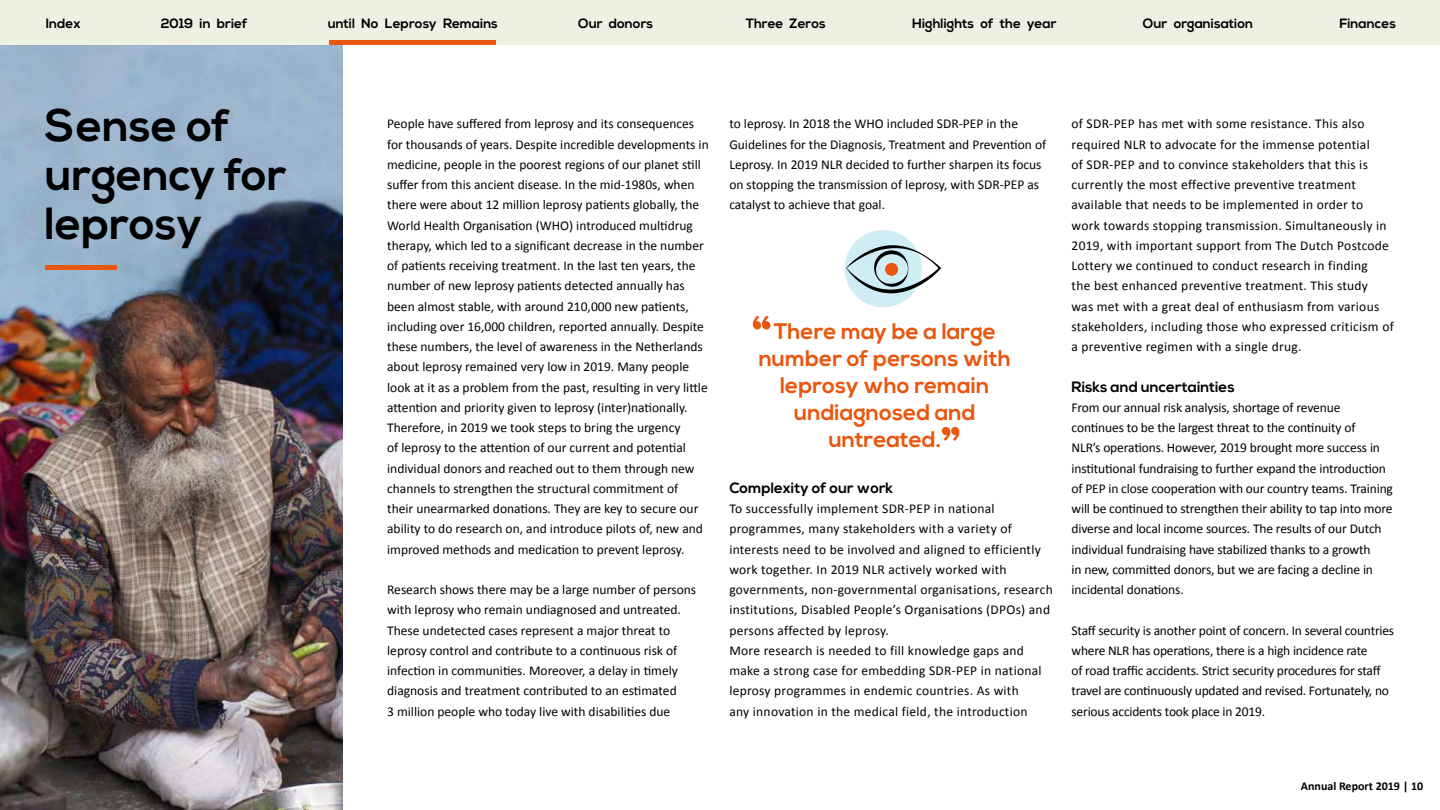
<style>
.page{position:relative;width:1440px;height:810px;background:#fff}
.page>*{position:absolute;margin:0;border:0;box-sizing:border-box;transform-origin:0 0}
.t1{font:700 45px/48.8px "Nexa";color:#000}
.t2{font:700 22.5px/27px "Nexa";color:#e9560d;text-align:center}
.t3{font:700 15px "Nexa";color:#000}
.t4{font:13.5px/20.2px "Calibri";color:#000}
.t5{font:13.5px/20.2px "Calibri";letter-spacing:.02em;color:#000}
.t6{font:700 13.5px "Nexa";color:#000}
.t7{font:700 12px "Calibri";color:#000}
</style>
<div class="page">
<img style="left:0;top:45px;width:342px;height:765px">
<hr style="left:45px;top:265px;width:72px;height:4px;background:#e9560d">
<svg style="left:752px;top:316px;width:19px;height:14px"></svg>
<svg style="left:941px;top:426px;width:19px;height:15px"></svg>
<div style="left:845px;top:230px;width:77px;height:77px;background:#cfedf4;border-radius:50%"></div>
<svg style="left:846px;top:245px;width:95px;height:48px"></svg>
<div style="left:885px;top:263px;width:13px;height:13px;background:#e8570d;border-radius:50%"></div>
<div style="left:0;top:0;width:1440px;height:45px;background:#f0f0e2"></div>
<div style="left:330px;top:40px;width:166px;height:5px;background:#e9560d"></div>
<p class="t6" style="left:46px;top:17px;width:36px">Index</p>
<p class="t6" style="left:161px;top:17px;width:88px">2019 in brief</p>
<p class="t6" style="left:328px;top:17px;width:172px">until No Leprosy Remains</p>
<p class="t6" style="left:578px;top:17px;width:77px">Our donors</p>
<p class="t6" style="left:746px;top:17px;width:82px">Three Zeros</p>
<p class="t6" style="left:912px;top:17px;width:146px">Highlights of the year</p>
<p class="t6" style="left:1143px;top:17px;width:112px">Our organisation</p>
<p class="t6" style="left:1339px;top:17px;width:58px">Finances</p>
<h1 class="t1" style="left:45px;top:105px;width:243px">Sense of urgency for leprosy</h1>
<p class="t4" style="left:387px;top:114px;width:323px">People have suffered from leprosy and its consequences for thousands of years. Despite incredible developments in medicine, people in the poorest regions of our planet still suffer from this ancient disease. In the mid-1980s, when there were about 12 million leprosy patients globally, the World Health Organisation (WHO) introduced multidrug therapy, which led to a significant decrease in the number of patients receiving treatment. In the last ten years, the number of new leprosy patients detected annually has been almost stable, with around 210,000 new patients, including over 16,000 children, reported annually. Despite these numbers, the level of awareness in the Netherlands about leprosy remained very low in 2019. Many people look at it as a problem from the past, resulting in very little attention and priority given to leprosy (inter)nationally.<br>Therefore, in 2019 we took steps to bring the urgency<br>of leprosy to the attention of our current and potential individual donors and reached out to them through new channels to strengthen the structural commitment of<br>their unearmarked donations. They are key to secure our ability to do research on, and introduce pilots of, new and improved methods and medication to prevent leprosy.</p>
<p class="t4" style="left:387px;top:579px;width:311px">Research shows there may be a large number of persons with leprosy who remain undiagnosed and untreated.<br>These undetected cases represent a major threat to leprosy control and contribute to a continuous risk of infection in communities. Moreover, a delay in timely diagnosis and treatment contributed to an estimated<br>3 million people who today live with disabilities due</p>
<p class="t4" style="left:729px;top:114px;width:318px">to leprosy. In 2018 the WHO included SDR-PEP in the Guidelines for the Diagnosis, Treatment and Prevention of Leprosy. In 2019 NLR decided to further sharpen its focus on stopping the transmission of leprosy, with SDR-PEP as catalyst to achieve that goal.</p>
<h2 class="t2" style="left:759px;top:319px;width:254px">There may be a large number of persons with leprosy who remain undiagnosed and untreated.</h2>
<p class="t3" style="left:729px;top:480px;width:165px">Complexity of our work</p>
<p class="t5" style="left:729px;top:498px;width:325px">To successfully implement SDR-PEP in national programmes, many stakeholders with a variety of interests need to be involved and aligned to efficiently work together. In 2019 NLR actively worked with governments, non-governmental organisations, research institutions, Disabled People’s Organisations (DPOs) and persons affected by leprosy.<br>More research is needed to fill knowledge gaps and make a strong case for embedding SDR-PEP in national leprosy programmes in endemic countries. As with<br>any innovation in the medical field, the introduction</p>
<p class="t5" style="left:1072px;top:114px;width:324px">of SDR-PEP has met with some resistance. This also required NLR to advocate for the immense potential<br>of SDR-PEP and to convince stakeholders that this is currently the most effective preventive treatment available that needs to be implemented in order to work towards stopping transmission. Simultaneously in 2019, with important support from The Dutch Postcode Lottery we continued to conduct research in finding<br>the best enhanced preventive treatment. This study<br>was met with a great deal of enthusiasm from various stakeholders, including those who expressed criticism of a preventive regimen with a single drug.</p>
<p class="t3" style="left:1072px;top:379px;width:165px">Risks and uncertainties</p>
<p class="t4" style="left:1072px;top:397px;width:323px">From our annual risk analysis, shortage of revenue continues to be the largest threat to the continuity of<br>NLR’s operations. However, 2019 brought more success in institutional fundraising to further expand the introduction of PEP in close cooperation with our country teams. Training will be continued to strengthen their ability to tap into more diverse and local income sources. The results of our Dutch individual fundraising have stabilized thanks to a growth<br>in new, committed donors, but we are facing a decline in incidental donations.</p>
<p class="t4" style="left:1072px;top:620px;width:324px">Staff security is another point of concern. In several countries where NLR has operations, there is a high incidence rate<br>of road traffic accidents. Strict security procedures for staff travel are continuously updated and revised. Fortunately, no serious accidents took place in 2019.</p>
<p class="t7" style="left:1301px;top:781px;width:124px">Annual Report 2019 | 10</p>
</div>
